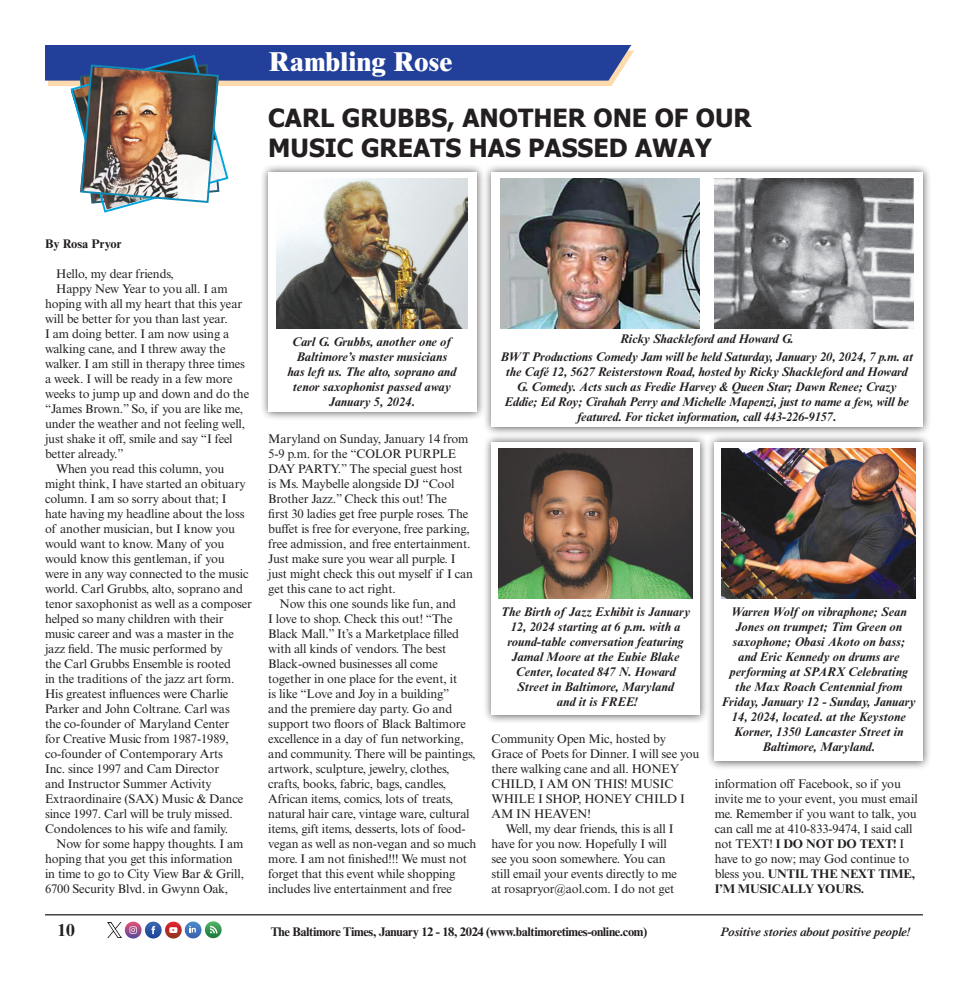
<style>
.page{position:relative;width:968px;height:990px;background:#fff}
.page>*{position:absolute;margin:0;border:0;box-sizing:border-box;transform-origin:0 0}
.Kicker{font:800 27.5px "Times NRMT Std";color:#fff}
.t1{font:700 25px/30px "Tahoma";color:#231f20}
.t2{font:700 17.5px "Times NRMT Std";color:#231f20}
.Body{font:12.5px/15px "Times NRMT Std";letter-spacing:-.01em;color:#231f20}
.t3{font:italic 700 12.5px/15px "Times NRMT Std";color:#231f20;text-align:center}
.t4{font:700 12.5px "Times NRMT Std";letter-spacing:-.03em;color:#231f20}
.t5{font:italic 600 12.5px "Times NRMT Std";letter-spacing:-.03em;color:#231f20}
.t6{font:700 12.5px "Times NRMT Std";color:#231f20}
.s1{font-weight:700}
</style>
<div class="page">
<img style="left:205px;top:921px;width:17px;height:17px">
<svg style="left:210px;top:926px;width:7px;height:7px"></svg>
<img style="left:125px;top:922px;width:16px;height:17px">
<svg style="left:129px;top:926px;width:8px;height:8px"></svg>
<img style="left:145px;top:922px;width:17px;height:17px">
<svg style="left:151px;top:926px;width:4px;height:8px"></svg>
<img style="left:165px;top:922px;width:17px;height:17px">
<svg style="left:169px;top:927px;width:8px;height:6px"></svg>
<img style="left:185px;top:922px;width:16px;height:16px">
<svg style="left:189px;top:926px;width:7px;height:6px"></svg>
<img style="left:108px;top:923px;width:13px;height:14px">
<hr style="left:45px;top:914px;width:877px;height:1px;background:#231f20">
<div style="left:482px;top:164px;width:449px;height:272px;background:#231f20;opacity:.75"></div>
<div style="left:491px;top:172px;width:431px;height:256px;background:#fff"></div>
<img style="left:500px;top:179px;width:199px;height:150px">
<div style="left:706px;top:434px;width:225px;height:336px;background:#231f20;opacity:.75"></div>
<div style="left:714px;top:442px;width:208px;height:319px;background:#fff"></div>
<img style="left:722px;top:449px;width:193px;height:150px">
<img style="left:714px;top:179px;width:199px;height:150px">
<div style="left:482px;top:434px;width:226px;height:290px;background:#231f20;opacity:.75"></div>
<div style="left:491px;top:442px;width:208px;height:273px;background:#fff"></div>
<img style="left:498px;top:449px;width:194px;height:150px">
<div style="left:259px;top:164px;width:226px;height:257px;background:#231f20;opacity:.75"></div>
<div style="left:268px;top:172px;width:208px;height:240px;background:#fff"></div>
<img style="left:277px;top:214px;width:190px;height:115px">
<svg style="left:45px;top:45px;width:589px;height:169px"></svg>
<p class="Kicker" style="left:269px;top:45px;width:185px">Rambling Rose</p>
<p class="t1" style="left:268px;top:101px;width:485px">CARL GRUBBS, ANOTHER ONE OF OUR<br>MUSIC GREATS HAS PASSED AWAY</p>
<p class="t6" style="left:45px;top:236px;width:78px">By Rosa Pryor</p>
<p class="Body" style="left:56px;top:267px;width:119px">Hello, my dear friends,</p>
<p class="Body" style="left:45px;top:282px;width:206px;text-indent:11px">Happy New Year to you all. I am hoping with all my heart that this year will be better for you than last year.<br>I am doing better. I am now using a walking cane, and I threw away the walker. I am still in therapy three times a week. I will be ready in a few more weeks to jump up and down and do the “James Brown.” So, if you are like me, under the weather and not feeling well, just shake it off, smile and say “I feel better already.”</p>
<p class="Body" style="left:45px;top:462px;width:208px;text-indent:11px">When you read this column, you might think, I have started an obituary column. I am so sorry about that; I<br>hate having my headline about the loss of another musician, but I know you would want to know. Many of you would know this gentleman, if you<br>were in any way connected to the music world. Carl Grubbs, alto, soprano and tenor saxophonist as well as a composer helped so many children with their music career and was a master in the jazz field. The music performed by<br>the Carl Grubbs Ensemble is rooted<br>in the traditions of the jazz art form.<br>His greatest influences were Charlie Parker and John Coltrane. Carl was<br>the co-founder of Maryland Center<br>for Creative Music from 1987-1989, co-founder of Contemporary Arts<br>Inc. since 1997 and Cam Director<br>and Instructor Summer Activity Extraordinaire (SAX) Music &amp; Dance since 1997. Carl will be truly missed.<br>Condolences to his wife and family.</p>
<p class="Body" style="left:45px;top:837px;width:201px;text-indent:11px">Now for some happy thoughts. I am hoping that you get this information in time to go to City View Bar &amp; Grill, 6700 Security Blvd. in Gwynn Oak,</p>
<p class="t3" style="left:287px;top:335px;width:171px">Carl G. Grubbs, another one of<br>Baltimore’s master musicians has left us. The alto, soprano and tenor saxophonist passed away<br>January 5, 2024.</p>
<p class="Body" style="left:268px;top:432px;width:206px">Maryland on Sunday, January 14 from 5-9 p.m. for the “COLOR PURPLE DAY PARTY.” The special guest host is Ms. Maybelle alongside DJ “Cool Brother Jazz.” Check this out! The<br>first 30 ladies get free purple roses. The buffet is free for everyone, free parking, free admission, and free entertainment.<br>Just make sure you wear all purple. I just might check this out myself if I can get this cane to act right.</p>
<p class="Body" style="left:268px;top:597px;width:210px;text-indent:11px">Now this one sounds like fun, and<br>I love to shop. Check this out! “The Black Mall.” It’s a Marketplace filled with all kinds of vendors. The best Black-owned businesses all come together in one place for the event, it<br>is like “Love and Joy in a building”<br>and the premiere day party. Go and support two floors of Black Baltimore excellence in a day of fun networking, and community. There will be paintings, artwork, sculpture, jewelry, clothes, crafts, books, fabric, bags, candles, African items, comics, lots of treats, natural hair care, vintage ware, cultural items, gift items, desserts, lots of food&shy;vegan as well as non-vegan and so much more. I am not finished!!! We must not forget that this event while shopping includes live entertainment and free</p>
<p class="t3" style="left:620px;top:332px;width:175px">Ricky Shackleford and Howard G.</p>
<p class="t3" style="left:500px;top:350px;width:414px">BWT Productions Comedy Jam will be held Saturday, January 20, 2024, 7 p.m. at the Café 12, 5627 Reisterstown Road, hosted by Ricky Shackleford and Howard G. Comedy. Acts such as Fredie Harvey &amp; Queen Star; Dawn Renee; Crazy Eddie; Ed Roy; Cirahah Perry and Michelle Mapenzi, just to name a few, will be featured. For ticket information, call 443-226-9157.</p>
<p class="t3" style="left:501px;top:605px;width:191px">The Birth of Jazz Exhibit is January<br>12, 2024 starting at 6 p.m. with a round-table conversation featuring<br>Jamal Moore at the Eubie Blake<br>Center, located 847 N. Howard<br>Street in Baltimore, Maryland<br>and it is FREE!</p>
<p class="Body" style="left:491px;top:732px;width:209px">Community Open Mic, hosted by<br>Grace of Poets for Dinner. I will see you there walking cane and all. HONEY<br>CHILD, I AM ON THIS! MUSIC<br>WHILE I SHOP, HONEY CHILD I<br>AM IN HEAVEN!</p>
<p class="Body" style="left:491px;top:822px;width:187px;text-indent:14px">Well, my dear friends, this is all I have for you now. Hopefully I will see you soon somewhere. You can still email your events directly to me at rosapryor@aol.com. I do not get</p>
<p class="t3" style="left:722px;top:605px;width:195px">Warren Wolf on vibraphone; Sean<br>Jones on trumpet; Tim Green on saxophone; Obasi Akoto on bass; and Eric Kennedy on drums are performing at SPARX Celebrating the Max Roach Centennial from<br>Friday, January 12 - Sunday, January<br>14, 2024, located. at the Keystone<br>Korner, 1350 Lancaster Street in<br>Baltimore, Maryland.</p>
<p class="Body" style="left:714px;top:777px;width:204px">information off Facebook, so if you invite me to your event, you must email me. Remember if you want to talk, you can call me at 410-833-9474, I said call not TEXT! <span class="s1">I DO NOT DO TEXT!</span> I have to go now; may God continue to bless you. <span class="s1">UNTIL THE NEXT TIME,<br>I’M MUSICALLY YOURS.</span></p>
<p class="t2" style="left:58px;top:919px;width:19px">10</p>
<p class="t4" style="left:271px;top:924px;width:378px">The Baltimore Times, January 12 - 18, 2024 (www.baltimoretimes-online.com)</p>
<p class="t5" style="left:719px;top:925px;width:192px">Positive stories about positive people!</p>
</div>
